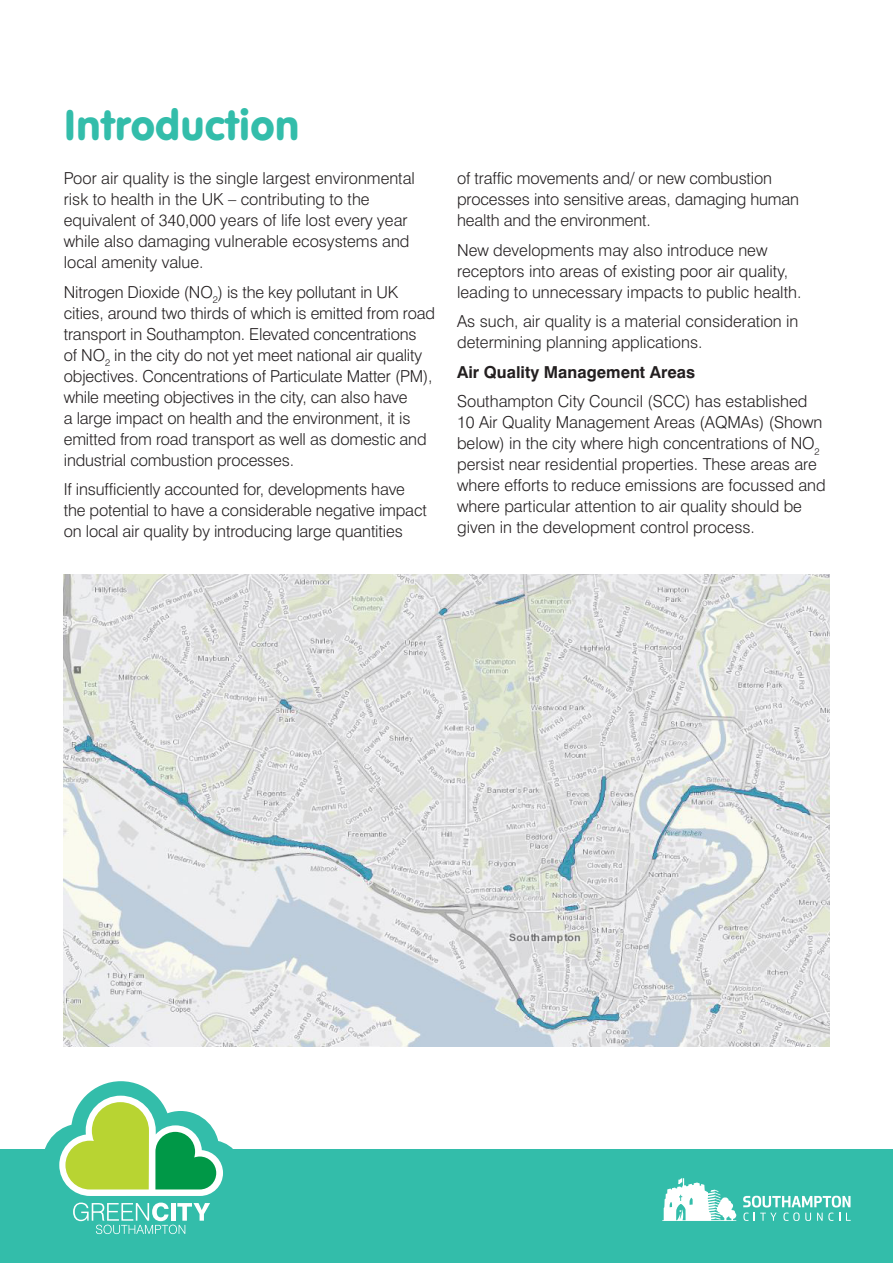
<style>
.page{position:relative;width:893px;height:1263px;background:#fff}
.page>*{position:absolute;margin:0;border:0;box-sizing:border-box;transform-origin:0 0}
.Main_title{font:42px "VAG Rounded BT";color:#33bdaa}
.t1{font:300 16.5px/21px "Swiss 721 BT";color:#231f20}
.t2{font:700 16.5px "Swiss 721 BT";color:#231f20}
</style>
<div class="page">
<div style="left:0;top:1150px;width:893px;height:113px;background:#33bdaa"></div>
<div style="left:43px;top:1123px;width:77px;height:77px;background:#33bdaa;border-radius:50%"></div>
<div style="left:71px;top:1081px;width:100px;height:100px;background:#33bdaa;border-radius:50%"></div>
<div style="left:179px;top:1140px;width:64px;height:65px;background:#33bdaa;border-radius:50%"></div>
<svg style="left:662px;top:1178px;width:74px;height:43px"></svg>
<svg style="left:743px;top:1196px;width:108px;height:25px"></svg>
<svg style="left:73px;top:1202px;width:137px;height:32px"></svg>
<svg style="left:59px;top:1096px;width:164px;height:100px"></svg>
<img style="left:64px;top:575px;width:765px;height:471px">
<p class="Main_title" style="left:64px;top:99px;width:237px">Introduction</p>
<p class="t1" style="left:64px;top:168px;width:353px">Poor air quality is the single largest environmental risk to health in the UK – contributing to the equivalent of 340,000 years of life lost every year while also damaging vulnerable ecosystems and local amenity value.</p>
<p class="t1" style="left:64px;top:281px;width:373px">Nitrogen Dioxide (NO<sub>2</sub>) is the key pollutant in UK cities, around two thirds of which is emitted from road transport in Southampton. Elevated concentrations<br>of NO<sub>2</sub> in the city do not yet meet national air quality objectives. Concentrations of Particulate Matter (PM), while meeting objectives in the city, can also have<br>a large impact on health and the environment, it is emitted from road transport as well as domestic and industrial combustion processes.</p>
<p class="t1" style="left:64px;top:479px;width:364px">If insufficiently accounted for, developments have the potential to have a considerable negative impact on local air quality by introducing large quantities</p>
<p class="t1" style="left:457px;top:168px;width:343px">of traffic movements and/ or new combustion processes into sensitive areas, damaging human health and the environment.</p>
<p class="t1" style="left:457px;top:239px;width:346px">New developments may also introduce new receptors into areas of existing poor air quality, leading to unnecessary impacts to public health.</p>
<p class="t1" style="left:457px;top:311px;width:343px">As such, air quality is a material consideration in determining planning applications.</p>
<p class="t2" style="left:457px;top:362px;width:240px">Air Quality Management Areas</p>
<p class="t1" style="left:457px;top:391px;width:370px">Southampton City Council (SCC) has established 10 Air Quality Management Areas (AQMAs) (Shown below) in the city where high concentrations of NO<sub>2 </sub>persist near residential properties. These areas are where efforts to reduce emissions are focussed and where particular attention to air quality should be given in the development control process.</p>
</div>
